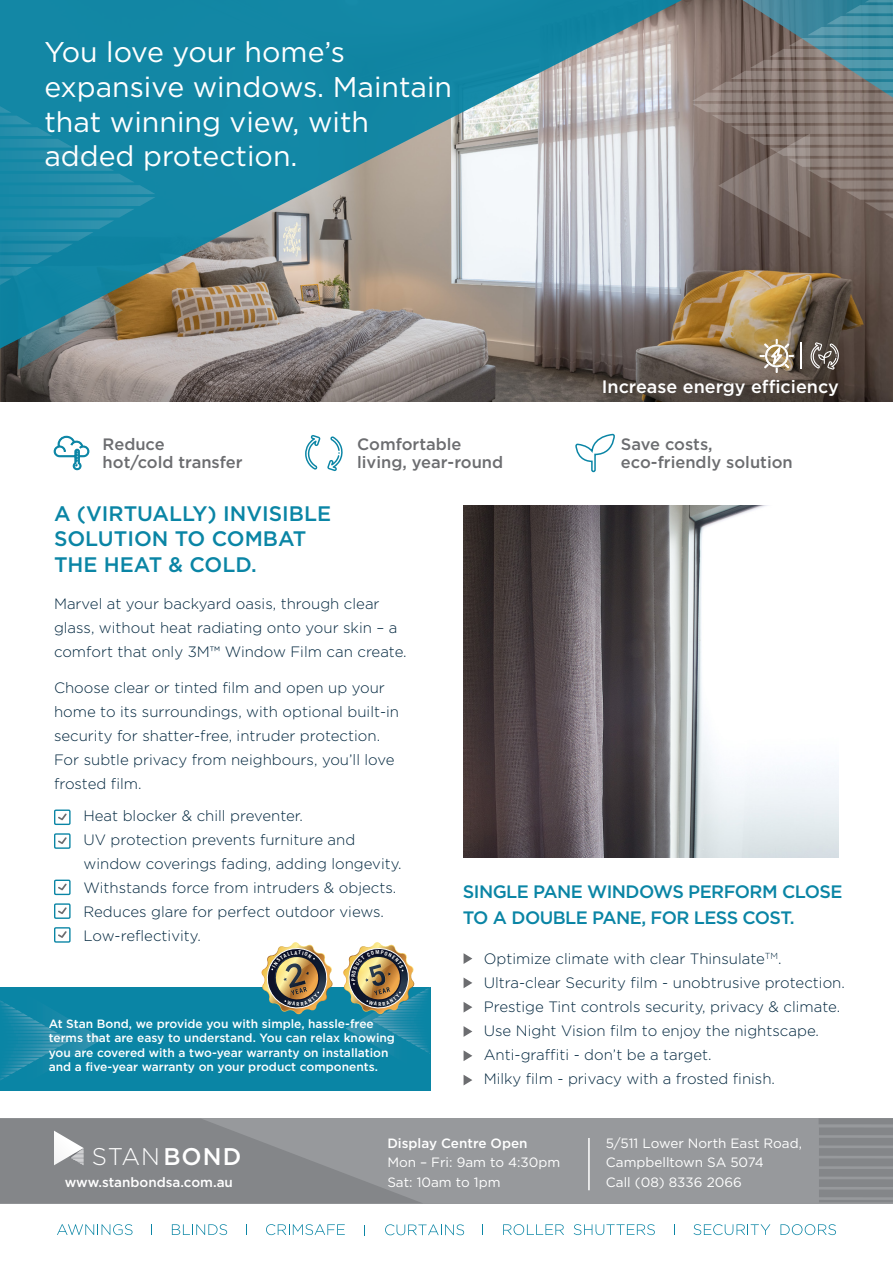
<style>
.page{position:relative;width:893px;height:1263px;background:#fff}
.page>*{position:absolute;margin:0;border:0;box-sizing:border-box;transform-origin:0 0}
.t1{font:28.5px/34.5px "Gotham";color:#fff}
.t2{font:300 24.15px "Gotham";color:#fff}
.t3{font:500 21px/25.5px "Gotham";color:#0a85a5}
.t4{font:500 18px/25.5px "Gotham";letter-spacing:-.03em;color:#0a85a5}
.t5{font:500 18px "Gotham";color:#fff}
.t6{font:500 16.5px/18px "Gotham";color:#6c6d70}
.t7{font:300 15px/24px "Gotham";color:#00263e}
.Copy{font:13.5px/19.5px "Gotham";color:#fff}
.Copy-2{font:500 13.5px "Gotham";color:#fff}
.t8{font:500 12px/14.4px "Gotham";color:#fff}
.s1{font-weight:500}
</style>
<div class="page">
<img style="left:0;top:238px;width:893px;height:163px">
<div style="left:0;top:987px;width:431px;height:104px;background:#0a85a5"></div>
<svg style="left:0;top:1000px;width:103px;height:80px"></svg>
<svg style="left:0;top:0;width:707px;height:355px;background:#709da6"></svg>
<svg style="left:692px;top:0;width:201px;height:238px;background:#767573"></svg>
<svg style="left:0;top:104px;width:156px;height:266px;background:#32879a"></svg>
<svg style="left:800px;top:342px;width:1px;height:27px"></svg>
<svg style="left:464px;top:953px;width:8px;height:11px"></svg>
<svg style="left:464px;top:978px;width:8px;height:10px"></svg>
<svg style="left:464px;top:1002px;width:8px;height:10px"></svg>
<svg style="left:464px;top:1026px;width:8px;height:11px"></svg>
<svg style="left:464px;top:1050px;width:8px;height:11px"></svg>
<svg style="left:464px;top:1075px;width:8px;height:10px"></svg>
<svg style="left:58px;top:813px;width:9px;height:7px"></svg>
<div style="left:54px;top:809px;width:17px;height:16px;border:1px solid #0a85a5"></div>
<svg style="left:58px;top:837px;width:9px;height:7px"></svg>
<div style="left:54px;top:833px;width:17px;height:16px;border:1px solid #0a85a5"></div>
<svg style="left:58px;top:883px;width:9px;height:7px"></svg>
<div style="left:54px;top:879px;width:17px;height:16px;border:1px solid #0a85a5"></div>
<svg style="left:58px;top:907px;width:9px;height:7px"></svg>
<div style="left:54px;top:903px;width:17px;height:16px;border:1px solid #0a85a5"></div>
<svg style="left:58px;top:931px;width:9px;height:7px"></svg>
<div style="left:54px;top:927px;width:17px;height:16px;border:1px solid #0a85a5"></div>
<div style="left:0;top:1118px;width:893px;height:85px;background:#97999c"></div>
<div style="left:819px;top:1118px;width:74px;height:6px;background:#848689"></div>
<div style="left:819px;top:1138px;width:74px;height:7px;background:#848689"></div>
<div style="left:819px;top:1127px;width:74px;height:8px;background:#848689"></div>
<div style="left:819px;top:1148px;width:74px;height:8px;background:#848689"></div>
<div style="left:819px;top:1158px;width:74px;height:8px;background:#848689"></div>
<div style="left:819px;top:1189px;width:74px;height:8px;background:#848689"></div>
<div style="left:819px;top:1179px;width:74px;height:8px;background:#848689"></div>
<div style="left:819px;top:1169px;width:74px;height:8px;background:#848689"></div>
<hr style="left:819px;top:1200px;width:74px;height:2px;background:#848689">
<svg style="left:0;top:1119px;width:421px;height:84px"></svg>
<hr style="left:588px;top:1138px;width:2px;height:52px;background:#fff">
<img style="left:464px;top:505px;width:375px;height:353px">
<svg style="left:760px;top:339px;width:34px;height:34px"></svg>
<svg style="left:811px;top:342px;width:28px;height:28px"></svg>
<svg style="left:54px;top:436px;width:35px;height:34px"></svg>
<svg style="left:305px;top:435px;width:15px;height:35px"></svg>
<svg style="left:327px;top:436px;width:16px;height:35px"></svg>
<svg style="left:57px;top:1224px;width:76px;height:11px"></svg>
<svg style="left:172px;top:1224px;width:55px;height:11px"></svg>
<svg style="left:266px;top:1224px;width:79px;height:11px"></svg>
<svg style="left:503px;top:1224px;width:61px;height:11px"></svg>
<svg style="left:574px;top:1224px;width:81px;height:11px"></svg>
<svg style="left:693px;top:1224px;width:77px;height:11px"></svg>
<svg style="left:780px;top:1224px;width:56px;height:11px"></svg>
<svg style="left:385px;top:1224px;width:79px;height:11px"></svg>
<svg style="left:575px;top:433px;width:40px;height:40px"></svg>
<img style="left:261px;top:942px;width:72px;height:73px">
<svg style="left:343px;top:942px;width:87px;height:113px"></svg>
<p class="t1" style="left:44px;top:35px;width:409px">You love your home’s expansive windows. Maintain that winning view, with added protection.</p>
<p class="t6" style="left:103px;top:435px;width:142px">Reduce<br>hot/cold transfer</p>
<p class="t6" style="left:357px;top:435px;width:148px">Comfortable living, year-round</p>
<p class="t3" style="left:54px;top:500px;width:279px">A (VIRTUALLY) INVISIBLE<br>SOLUTION TO COMBAT<br>THE HEAT &amp; COLD.</p>
<p class="t7" style="left:54px;top:591px;width:354px">Marvel at your backyard oasis, through clear glass, without heat radiating onto your skin – a comfort that only 3M™ Window Film can create.</p>
<p class="t7" style="left:54px;top:676px;width:347px">Choose clear or tinted film and open up your home to its surroundings, with optional built-in security for shatter-free, intruder protection.<br>For subtle privacy from neighbours, you’ll love frosted film.</p>
<p class="t5" style="left:602px;top:376px;width:239px">Increase energy efficiency</p>
<p class="t6" style="left:621px;top:435px;width:173px">Save costs, eco-friendly solution</p>
<p class="t7" style="left:83px;top:804px;width:221px">Heat blocker &amp; chill preventer.</p>
<p class="t7" style="left:83px;top:828px;width:320px">UV protection prevents furniture and window coverings fading, adding longevity.</p>
<p class="t7" style="left:83px;top:876px;width:314px">Withstands force from intruders &amp; objects.</p>
<p class="t7" style="left:83px;top:900px;width:302px">Reduces glare for perfect outdoor views.</p>
<p class="t7" style="left:83px;top:924px;width:119px">Low-reflectivity.</p>
<p class="t8" style="left:49px;top:1016px;width:348px">At Stan Bond, we provide you with simple, hassle-free terms that are easy to understand. You can relax knowing you are covered with a two-year warranty on installation and a five-year warranty on your product components.</p>
<p class="t4" style="left:463px;top:879px;width:381px">SINGLE PANE WINDOWS PERFORM CLOSE<br>TO A DOUBLE PANE, FOR LESS COST.</p>
<p class="t7" style="left:484px;top:947px;width:299px">Optimize climate with clear Thinsulate<sup>TM</sup>.</p>
<p class="t7" style="left:484px;top:971px;width:363px">Ultra-clear Security film - unobtrusive protection.</p>
<p class="t7" style="left:484px;top:995px;width:358px">Prestige Tint controls security, privacy &amp; climate.</p>
<p class="t7" style="left:484px;top:1019px;width:337px">Use Night Vision film to enjoy the nightscape.</p>
<p class="t7" style="left:484px;top:1043px;width:229px">Anti-graffiti - don’t be a target.</p>
<p class="t7" style="left:484px;top:1067px;width:293px">Milky film - privacy with a frosted finish.</p>
<p class="Copy" style="left:606px;top:1133px;width:198px">5/511 Lower North East Road,<br>Campbelltown SA 5074</p>
<p class="Copy" style="left:387px;top:1133px;width:175px"><span class="s1">Display Centre Open<br></span>Mon – Fri: 9am to 4:30pm<br>Sat: 10am to 1pm</p>
<p class="t2" style="left:92px;top:1143px;width:151px">STAN<span class="s1">BOND</span></p>
<p class="Copy-2" style="left:65px;top:1174px;width:170px">www.stanbondsa.com.au</p>
<p class="Copy" style="left:606px;top:1172px;width:137px">Call (08) 8336 2066</p>
</div>
